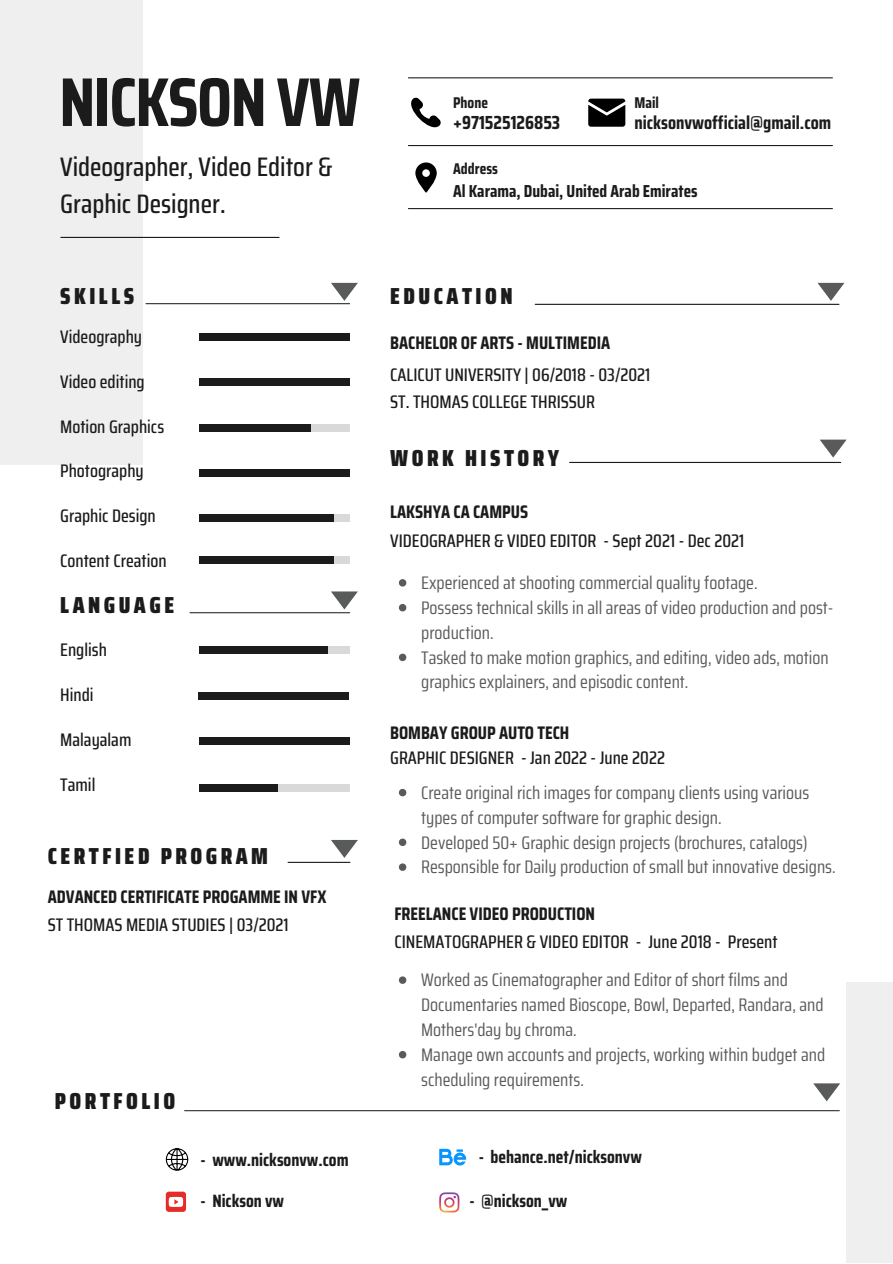
<style>
.page{position:relative;width:893px;height:1264px;background:#fff}
.page>*{position:absolute;margin:0;border:0;box-sizing:border-box;transform-origin:0 0}
.t1{font:700 69px "Saira Condensed";letter-spacing:-.02em;color:#1b1b1b}
.t2{font:500 26.7px/37.2px "Saira Condensed";color:#1b1b1b}
.t3{font:900 23.1px "Saira Condensed";letter-spacing:.15em;color:#1b1b1b}
.t4{font:700 18.9px "Saira Condensed";color:#1b1b1b}
.t5{font:700 18.45px "Saira Condensed";color:#1b1b1b}
.t6{font:18.15px/24.9px "Saira Condensed";color:#595a5a}
.t7{font:500 18.15px/27px "Saira Condensed";color:#1b1b1b}
.t8{font:700 18.15px "Saira Condensed";color:#1b1b1b}
.t9{font:700 17.85px "Saira Condensed";color:#1b1b1b}
.t10{font:700 17.4px "Saira Condensed";color:#1b1b1b}
.t11{font:700 15.6px "Saira Condensed";color:#1b1b1b}
</style>
<div class="page">
<hr style="left:408px;top:77px;width:424px;height:1px;background:#1b1b1b">
<hr style="left:408px;top:145px;width:424px;height:1px;background:#1b1b1b">
<hr style="left:408px;top:208px;width:424px;height:1px;background:#1b1b1b">
<hr style="left:569px;top:462px;width:271px;height:1px;background:#1b1b1b">
<hr style="left:146px;top:303px;width:203px;height:1px;background:#1b1b1b">
<hr style="left:190px;top:612px;width:159px;height:1px;background:#1b1b1b">
<hr style="left:185px;top:1110px;width:654px;height:1px;background:#1b1b1b">
<hr style="left:535px;top:304px;width:303px;height:1px;background:#1b1b1b">
<hr style="left:288px;top:861px;width:62px;height:2px;background:#1b1b1b">
<div style="left:0;top:0;width:143px;height:464px;background:#efefef"></div>
<div style="left:846px;top:981px;width:46px;height:281px;background:#efefef"></div>
<hr style="left:61px;top:237px;width:218px;height:1px;background:#1b1b1b">
<div style="left:199px;top:333px;width:151px;height:8px;background:#1b1b1b"></div>
<div style="left:199px;top:646px;width:151px;height:8px;background:#d9d9d9"></div>
<div style="left:199px;top:646px;width:128px;height:8px;background:#1b1b1b"></div>
<div style="left:199px;top:514px;width:151px;height:8px;background:#d9d9d9"></div>
<div style="left:199px;top:514px;width:134px;height:8px;background:#1b1b1b"></div>
<div style="left:199px;top:556px;width:151px;height:8px;background:#d9d9d9"></div>
<div style="left:199px;top:556px;width:134px;height:8px;background:#1b1b1b"></div>
<div style="left:199px;top:469px;width:151px;height:7px;background:#1b1b1b"></div>
<div style="left:199px;top:424px;width:151px;height:7px;background:#d9d9d9"></div>
<div style="left:199px;top:424px;width:112px;height:7px;background:#1b1b1b"></div>
<div style="left:199px;top:737px;width:151px;height:7px;background:#1b1b1b"></div>
<div style="left:198px;top:692px;width:151px;height:8px;background:#1b1b1b"></div>
<div style="left:199px;top:784px;width:151px;height:7px;background:#d9d9d9"></div>
<div style="left:199px;top:784px;width:78px;height:7px;background:#1b1b1b"></div>
<div style="left:199px;top:378px;width:151px;height:8px;background:#1b1b1b"></div>
<svg style="left:817px;top:283px;width:27px;height:18px"></svg>
<svg style="left:331px;top:840px;width:27px;height:18px"></svg>
<svg style="left:813px;top:1083px;width:27px;height:18px"></svg>
<svg style="left:331px;top:591px;width:27px;height:18px"></svg>
<svg style="left:331px;top:283px;width:27px;height:18px"></svg>
<svg style="left:819px;top:439px;width:27px;height:18px"></svg>
<svg style="left:439px;top:1148px;width:27px;height:17px"></svg>
<svg style="left:439px;top:1192px;width:20px;height:20px"></svg>
<div style="left:166px;top:1191px;width:20px;height:20px;background:#e52d27;border-radius:3px"></div>
<svg style="left:169px;top:1196px;width:14px;height:10px"></svg>
<svg style="left:415px;top:162px;width:21px;height:31px"></svg>
<svg style="left:411px;top:97px;width:30px;height:31px"></svg>
<svg style="left:588px;top:99px;width:37px;height:28px"></svg>
<svg style="left:166px;top:1148px;width:22px;height:22px"></svg>
<svg style="left:399px;top:579px;width:7px;height:7px"></svg>
<svg style="left:399px;top:604px;width:7px;height:7px"></svg>
<svg style="left:399px;top:653px;width:7px;height:8px"></svg>
<svg style="left:399px;top:789px;width:7px;height:7px"></svg>
<svg style="left:399px;top:838px;width:7px;height:8px"></svg>
<svg style="left:399px;top:863px;width:7px;height:7px"></svg>
<svg style="left:399px;top:976px;width:7px;height:7px"></svg>
<svg style="left:399px;top:1051px;width:7px;height:7px"></svg>
<h1 class="t1" style="left:59px;top:48px;width:303px">NICKSON VW</h1>
<h2 class="t2" style="left:60px;top:148px;width:273px">Videographer, Video Editor &amp;<br>Graphic Designer.</h2>
<p class="t3" style="left:60px;top:278px;width:75px">SKILLS</p>
<p class="t7" style="left:60px;top:323px;width:83px">Videography</p>
<p class="t7" style="left:60px;top:368px;width:86px">Video editing</p>
<p class="t7" style="left:60px;top:413px;width:105px">Motion Graphics</p>
<p class="t7" style="left:60px;top:457px;width:85px">Photography</p>
<p class="t7" style="left:60px;top:502px;width:97px">Graphic Design</p>
<p class="t7" style="left:60px;top:547px;width:108px">Content Creation</p>
<p class="t3" style="left:60px;top:586px;width:115px">LANGUAGE</p>
<p class="t7" style="left:60px;top:636px;width:48px">English</p>
<p class="t7" style="left:60px;top:681px;width:35px">Hindi</p>
<p class="t7" style="left:60px;top:726px;width:73px">Malayalam</p>
<p class="t7" style="left:60px;top:770px;width:37px">Tamil</p>
<p class="t3" style="left:48px;top:837px;width:222px">CERTFIED PROGRAM</p>
<p class="t8" style="left:48px;top:882px;width:280px">ADVANCED CERTIFICATE PROGAMME IN VFX</p>
<p class="t7" style="left:48px;top:911px;width:242px">ST THOMAS MEDIA STUDIES | 03/2021</p>
<p class="t3" style="left:55px;top:1082px;width:122px">PORTFOLIO</p>
<p class="t11" style="left:453px;top:90px;width:36px">Phone</p>
<p class="t4" style="left:453px;top:107px;width:109px">+971525126853</p>
<p class="t11" style="left:453px;top:156px;width:46px">Address</p>
<p class="t11" style="left:634px;top:90px;width:26px">Mail</p>
<p class="t5" style="left:634px;top:108px;width:198px">nicksonvwofficial@gmail.com</p>
<p class="t10" style="left:453px;top:177px;width:246px">Al Karama, Dubai, United Arab Emirates</p>
<p class="t3" style="left:390px;top:278px;width:124px">EDUCATION</p>
<p class="t8" style="left:390px;top:328px;width:221px">BACHELOR OF ARTS - MULTIMEDIA</p>
<p class="t7" style="left:390px;top:361px;width:262px">CALICUT UNIVERSITY | 06/2018 - 03/2021<br>ST. THOMAS COLLEGE THRISSUR</p>
<p class="t3" style="left:390px;top:440px;width:170px">WORK HISTORY</p>
<p class="t8" style="left:390px;top:497px;width:139px">LAKSHYA CA CAMPUS</p>
<p class="t7" style="left:390px;top:526px;width:355px">VIDEOGRAPHER &amp; VIDEO EDITOR - Sept 2021 - Dec 2021</p>
<p class="t6" style="left:421px;top:570px;width:414px">Experienced at shooting commercial quality footage.<br>Possess technical skills in all areas of video production and post&shy;production.<br>Tasked to make motion graphics, and editing, video ads, motion graphics explainers, and episodic content.</p>
<p class="t8" style="left:390px;top:718px;width:181px">BOMBAY GROUP AUTO TECH</p>
<p class="t7" style="left:390px;top:744px;width:276px">GRAPHIC DESIGNER - Jan 2022 - June 2022</p>
<p class="t6" style="left:421px;top:780px;width:416px">Create original rich images for company clients using various types of computer software for graphic design.<br>Developed 50+ Graphic design projects (brochures, catalogs)<br>Responsible for Daily production of small but innovative designs.</p>
<p class="t8" style="left:394px;top:899px;width:202px">FREELANCE VIDEO PRODUCTION</p>
<p class="t7" style="left:394px;top:928px;width:384px">CINEMATOGRAPHER &amp; VIDEO EDITOR - June 2018 - Present</p>
<p class="t6" style="left:421px;top:967px;width:405px">Worked as Cinematographer and Editor of short films and Documentaries named Bioscope, Bowl, Departed, Randara, and Mothers'day by chroma.<br>Manage own accounts and projects, working within budget and scheduling requirements.</p>
<p class="t9" style="left:201px;top:1145px;width:149px">- www.nicksonvw.com</p>
<p class="t9" style="left:478px;top:1142px;width:165px">- behance.net/nicksonvw</p>
<p class="t9" style="left:201px;top:1186px;width:85px">- Nickson vw</p>
<p class="t9" style="left:469px;top:1186px;width:99px">- @nickson_vw</p>
</div>
